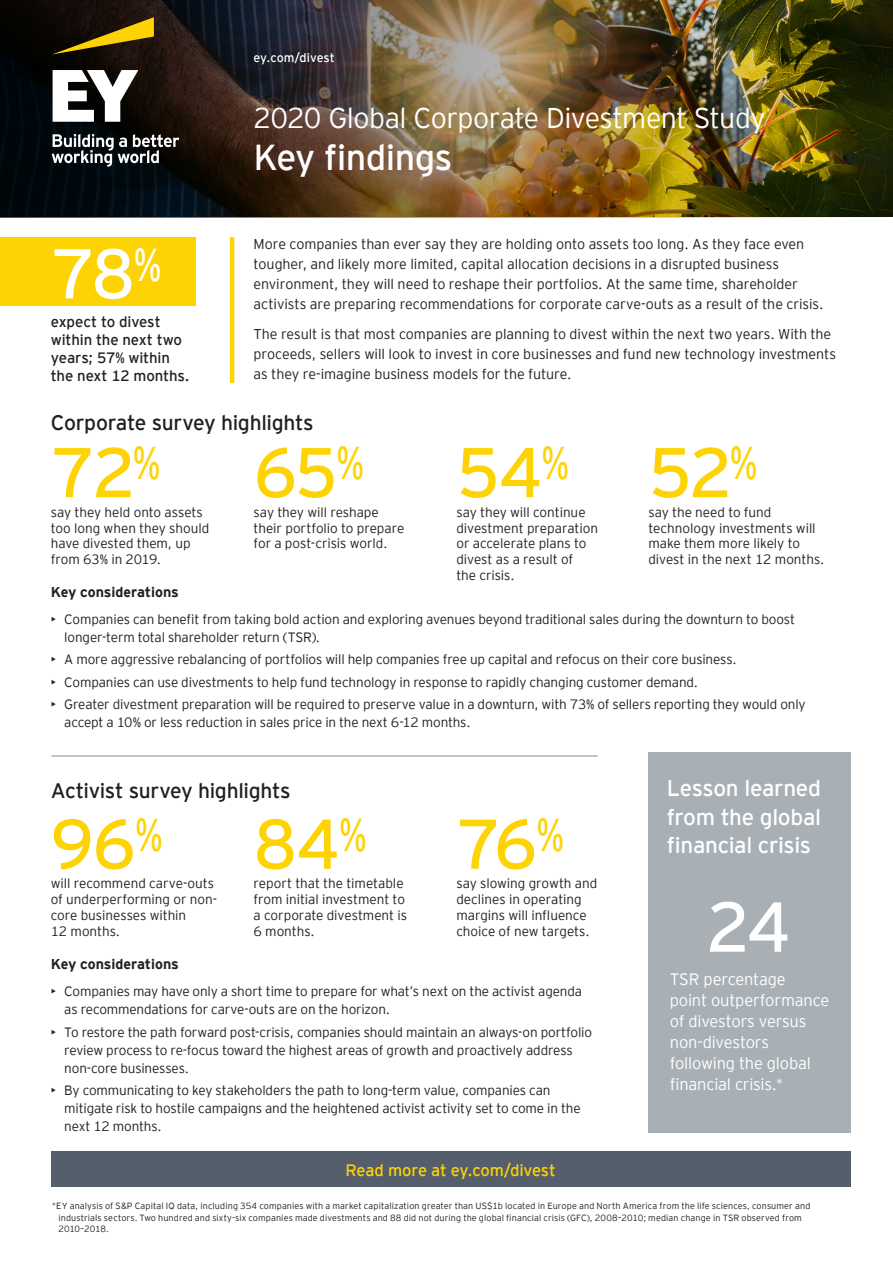
<style>
.page{position:relative;width:893px;height:1263px;background:#fff}
.page>*{position:absolute;margin:0;border:0;box-sizing:border-box;transform-origin:0 0}
.Infographics-Text2{font:70.5px "EY Interstate";color:#fff}
.Infographics-Percent{font:70.2px "EY Interstate";letter-spacing:-.03em;color:#fed304}
.Infographics-Percent-2{font:70.2px "EY Interstate";color:#fff}
.Text-Section_Name_Ba{font:36px "EY Interstate";letter-spacing:-.02em;color:#fff}
.Text-Title1{font:300 28.5px "EY Interstate";letter-spacing:-.02em;color:#fff}
.Text-Subhead3{font:22.5px/28.5px "EY Interstate";letter-spacing:-.015em;color:#fff;text-align:justify}
.Text-Subhead1{font:21px "EY Interstate";letter-spacing:-.015em;color:#231f20}
.Infographics-Text2-2{font:300 16.5px/21px "EY Interstate";letter-spacing:-.015em;color:#fff}
.Infographics-Text{font:16.5px "EY Interstate";letter-spacing:-.01em;color:#fed304}
.Infographics-Text2-3{font:15px/18px "EY Interstate";letter-spacing:-.005em;color:#231f20}
.Text-Body{font:300 14.25px/20.2px "EY Interstate";letter-spacing:-.005em;color:#231f20}
.Text-Subhead3-2{font:700 14.25px "EY Interstate";letter-spacing:-.005em;color:#231f20}
.Infographics-Text2-4{font:300 13.5px/15.8px "EY Interstate";letter-spacing:-.01em;color:#231f20}
.Text-Section_Name_Ba-2{font:12.45px "EY Interstate";color:#fff}
.Text-Body-2{font:300 9px/11.2px "EY Interstate";letter-spacing:.015em;color:#231f20}
</style>
<div class="page">
<img style="left:0;top:0;width:893px;height:218px">
<div style="left:648px;top:752px;width:203px;height:380px;background:#a8b0b6"></div>
<div style="left:0;top:237px;width:196px;height:68px;background:#fed304"></div>
<hr style="left:230px;top:237px;width:4px;height:146px;background:#fed304">
<hr style="left:52px;top:755px;width:546px;height:2px;background:#a8b0b6">
<div style="left:51px;top:1151px;width:799px;height:36px;background:#545f6b"></div>
<svg style="left:52px;top:17px;width:102px;height:38px;background:#503e07"></svg>
<svg style="left:52px;top:70px;width:127px;height:97px"></svg>
<p class="Text-Section_Name_Ba-2" style="left:254px;top:48px;width:83px">ey.com/divest</p>
<p class="Text-Title1" style="left:254px;top:98px;width:513px">2020 Global Corporate Divestment Study</p>
<p class="Infographics-Percent-2" style="left:51px;top:224px;width:113px">78<sup>%</sup></p>
<p class="Infographics-Text2-3" style="left:51px;top:312px;width:140px">expect to divest within the next two years; 57% within the next 12 months.</p>
<p class="Text-Section_Name_Ba" style="left:254px;top:131px;width:200px">Key findings</p>
<p class="Text-Body" style="left:254px;top:232px;width:571px">More companies than ever say they are holding onto assets too long. As they face even tougher, and likely more limited, capital allocation decisions in a disrupted business environment, they will need to reshape their portfolios. At the same time, shareholder activists are preparing recommendations for corporate carve-outs as a result of the crisis.</p>
<p class="Text-Body" style="left:254px;top:322px;width:584px">The result is that most companies are planning to divest within the next two years. With the proceeds, sellers will look to invest in core businesses and fund new technology investments as they re-imagine business models for the future.</p>
<p class="Text-Subhead1" style="left:51px;top:407px;width:264px">Corporate survey highlights</p>
<p class="Infographics-Percent" style="left:51px;top:422px;width:112px">72<sup>%</sup></p>
<p class="Infographics-Text2-4" style="left:51px;top:503px;width:160px">say they held onto assets too long when they should have divested them, up from 63% in 2019.</p>
<p class="Infographics-Percent" style="left:254px;top:422px;width:113px">65<sup>%</sup></p>
<p class="Infographics-Text2-4" style="left:254px;top:503px;width:152px">say they will reshape their portfolio to prepare for a post-crisis world.</p>
<p class="Infographics-Percent" style="left:456px;top:422px;width:115px">54<sup>%</sup></p>
<p class="Infographics-Text2-4" style="left:456px;top:503px;width:143px">say they will continue divestment preparation or accelerate plans to divest as a result of<br>the crisis.</p>
<p class="Infographics-Percent" style="left:648px;top:422px;width:111px">52<sup>%</sup></p>
<p class="Infographics-Text2-4" style="left:648px;top:503px;width:177px">say the need to fund technology investments will make them more likely to divest in the next 12 months.</p>
<p class="Text-Subhead3-2" style="left:51px;top:582px;width:130px">Key considerations</p>
<p class="Infographics-Text2-4" style="left:64px;top:609px;width:732px;line-height:18px;text-indent:-14px">• Companies can benefit from taking bold action and exploring avenues beyond traditional sales during the downturn to boost longer-term total shareholder return (TSR).</p>
<p class="Infographics-Text2-4" style="left:51px;top:651px;width:687px">• A more aggressive rebalancing of portfolios will help companies free up capital and refocus on their core business.</p>
<p class="Infographics-Text2-4" style="left:51px;top:673px;width:649px">• Companies can use divestments to help fund technology in response to rapidly changing customer demand.</p>
<p class="Infographics-Text2-4" style="left:64px;top:694px;width:743px;line-height:18px;text-indent:-14px">• Greater divestment preparation will be required to preserve value in a downturn, with 73% of sellers reporting they would only accept a 10% or less reduction in sales price in the next 6-12 months.</p>
<p class="Text-Subhead1" style="left:51px;top:775px;width:241px">Activist survey highlights</p>
<p class="Infographics-Percent" style="left:51px;top:794px;width:114px">96<sup>%</sup></p>
<p class="Infographics-Text2-4" style="left:51px;top:875px;width:168px">will recommend carve-outs of underperforming or non&shy;core businesses within<br>12 months.</p>
<p class="Infographics-Percent" style="left:254px;top:794px;width:115px">84<sup>%</sup></p>
<p class="Infographics-Text2-4" style="left:254px;top:875px;width:155px">report that the timetable from initial investment to a corporate divestment is<br>6 months.</p>
<p class="Infographics-Percent" style="left:456px;top:794px;width:110px">76<sup>%</sup></p>
<p class="Infographics-Text2-4" style="left:456px;top:875px;width:142px">say slowing growth and declines in operating margins will influence choice of new targets.</p>
<p class="Text-Subhead3-2" style="left:51px;top:954px;width:130px">Key considerations</p>
<p class="Infographics-Text2-4" style="left:64px;top:982px;width:519px;line-height:18px;text-indent:-14px">• Companies may have only a short time to prepare for what’s next on the activist agenda as recommendations for carve-outs are on the horizon.</p>
<p class="Infographics-Text2-4" style="left:64px;top:1022px;width:529px;line-height:18px;text-indent:-14px">• To restore the path forward post-crisis, companies should maintain an always-on portfolio review process to re-focus toward the highest areas of growth and proactively address non-core businesses.</p>
<p class="Infographics-Text2-4" style="left:64px;top:1080px;width:518px;line-height:18px;text-indent:-14px">• By communicating to key stakeholders the path to long-term value, companies can mitigate risk to hostile campaigns and the heightened activist activity set to come in the next 12 months.</p>
<p class="Infographics-Text" style="left:346px;top:1158px;width:212px">Read more at ey.com/divest</p>
<p class="Text-Subhead3" style="left:667px;top:773px;width:156px">Lesson learned from the global financial crisis</p>
<p class="Infographics-Text2" style="left:706px;top:877px;width:86px">24</p>
<p class="Infographics-Text2-2" style="left:670px;top:968px;width:161px">TSR percentage<br>point outperformance of divestors versus non-divestors following the global financial crisis.*</p>
<p class="Text-Body-2" style="left:58px;top:1200px;width:753px;text-indent:-7px">*EY analysis of S&amp;P Capital IQ data, including 354 companies with a market capitalization greater than US$1b located in Europe and North America from the life sciences, consumer and industrials sectors. Two hundred and sixty-six companies made divestments and 88 did not during the global financial crisis (GFC), 2008–2010; median change in TSR observed from<br>2010–2018.</p>
</div>
